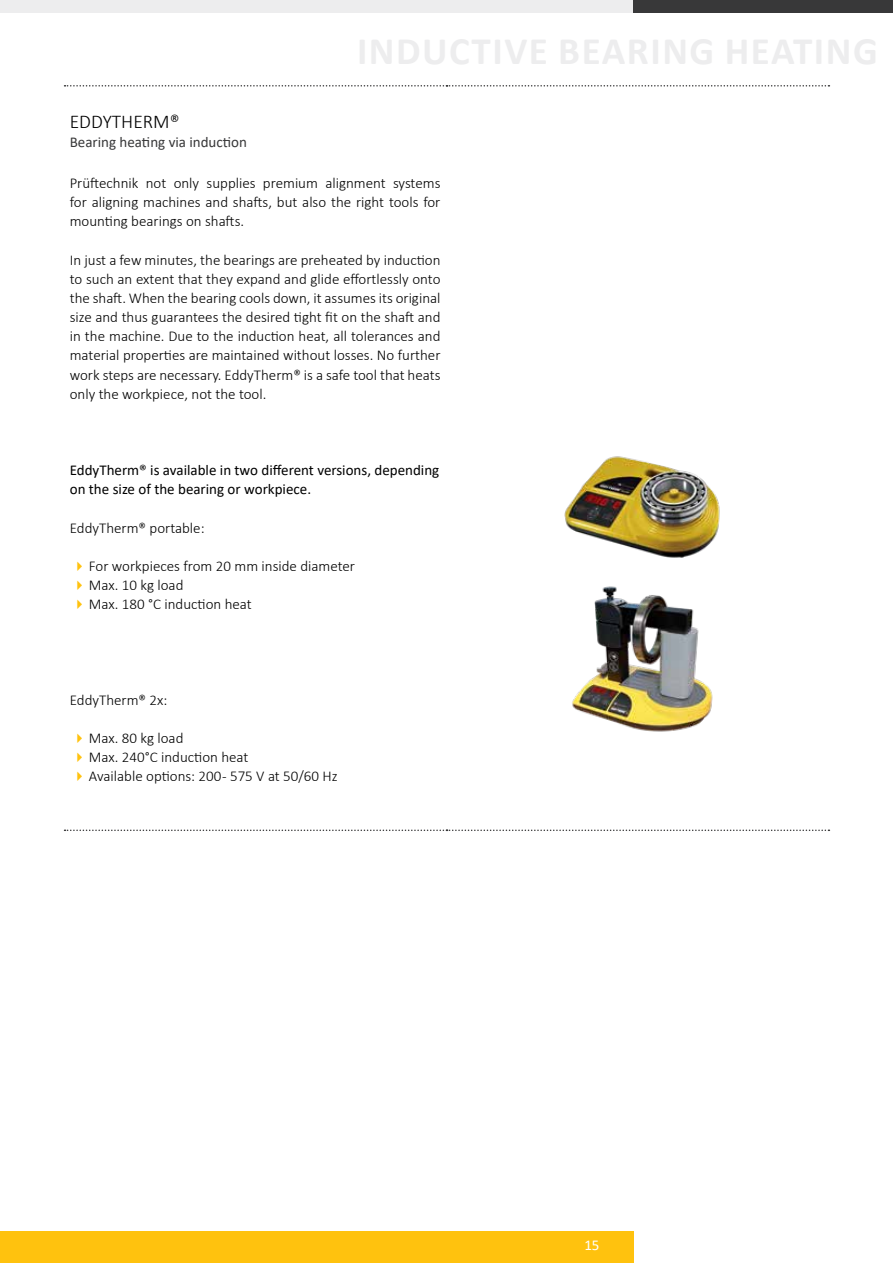
<style>
.page{position:relative;width:893px;height:1263px;background:#fff}
.page>*{position:absolute;margin:0;border:0;box-sizing:border-box;transform-origin:0 0}
.t1{font:300 19.5px "Calibri";color:#000}
.t2{font:300 15px/19.2px "Calibri";color:#000;text-align:justify}
.t3{font:15px/19.2px "Calibri";color:#000}
.t4{font:15px "Calibri";color:#383839}
.t5{font:15px "Calibri";color:#fff}
</style>
<div class="page">
<div style="left:0;top:1231px;width:634px;height:32px;background:#ffc20e"></div>
<div style="left:0;top:0;width:635px;height:13px;background:#ededee"></div>
<div style="left:634px;top:0;width:259px;height:13px;background:#383839"></div>
<img style="left:564px;top:456px;width:156px;height:102px">
<img style="left:572px;top:586px;width:141px;height:146px">
<svg style="left:65px;top:85px;width:764px;height:2px"></svg>
<svg style="left:65px;top:829px;width:764px;height:2px"></svg>
<h1 class="t1" style="left:70px;top:109px;width:111px">EDDYTHERM®</h1>
<p class="t4" style="left:70px;top:131px;width:179px">Bearing heating via induction</p>
<p class="t2" style="left:70px;top:173px;width:372px">Prüftechnik not only supplies premium alignment systems for aligning machines and shafts, but also the right tools for mounting bearings on shafts.</p>
<p class="t2" style="left:70px;top:250px;width:372px">In just a few minutes, the bearings are preheated by induction to such an extent that they expand and glide effortlessly onto the shaft. When the bearing cools down, it assumes its original size and thus guarantees the desired tight fit on the shaft and in the machine. Due to the induction heat, all tolerances and material properties are maintained without losses. No further work steps are necessary. EddyTherm® is a safe tool that heats only the workpiece, not the tool.</p>
<p class="t3" style="left:70px;top:460px;width:371px">EddyTherm® is available in two different versions, depending on the size of the bearing or workpiece.</p>
<p class="t2" style="left:70px;top:518px;width:136px">EddyTherm® portable:</p>
<p class="t2" style="left:89px;top:556px;width:268px;text-align:left">For workpieces from 20 mm inside diameter<br>Max. 10 kg load<br>Max. 180 °C induction heat</p>
<p class="t2" style="left:70px;top:690px;width:99px">EddyTherm® 2x:</p>
<p class="t2" style="left:89px;top:728px;width:250px;text-align:left">Max. 80 kg load<br>Max. 240°C induction heat<br>Available options: 200 - 575 V at 50/60 Hz</p>
<p class="t5" style="left:584px;top:1235px;width:17px">15</p>
</div>
